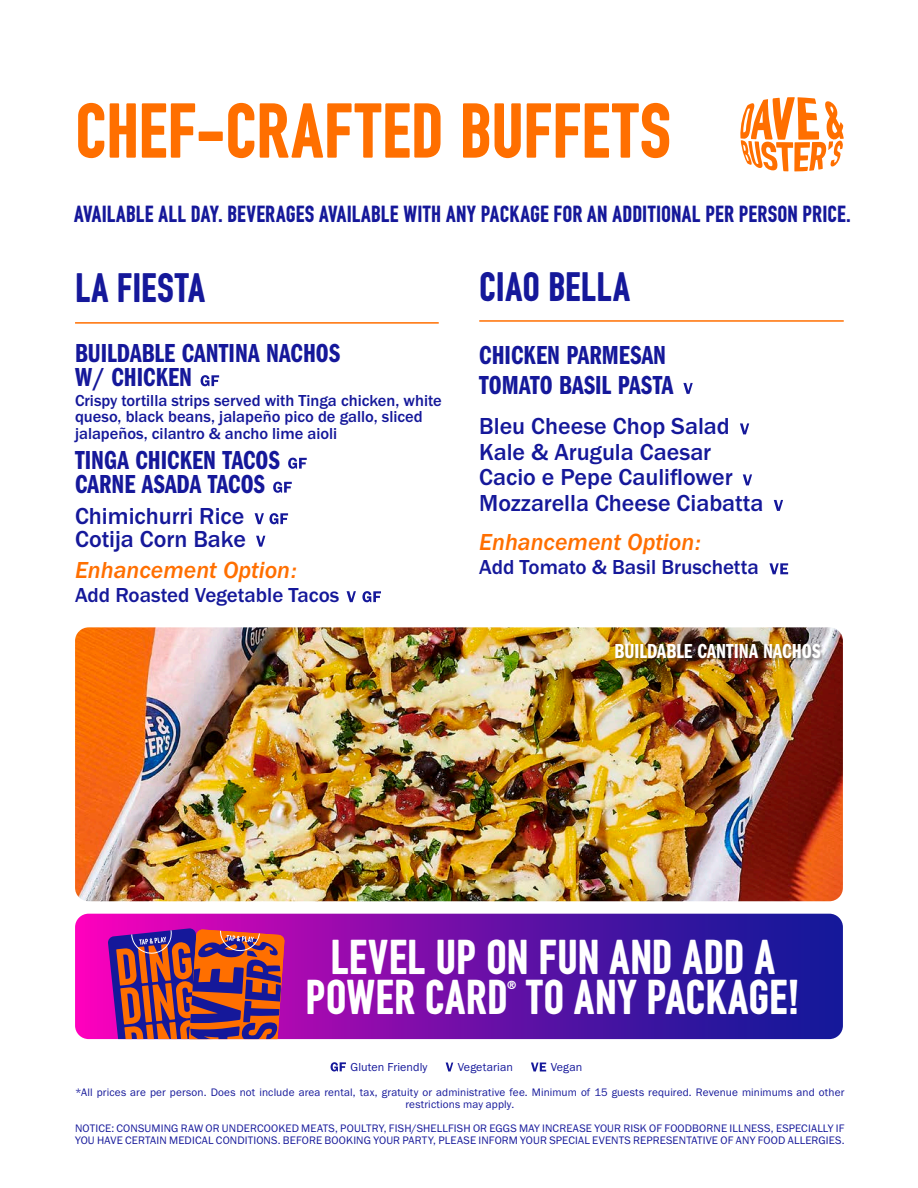
<style>
.page{position:relative;width:918px;height:1188px;background:#fff}
.page>*{position:absolute;margin:0;border:0;box-sizing:border-box;transform-origin:0 0}
.t1{font:73.5px "DIN Buster";color:#ff6f00}
.t2{font:46.35px "DIN Buster";letter-spacing:.005em;color:#fff}
.t3{font:39px "DIN Buster";letter-spacing:.005em;color:#15189a}
.t4{font:27px/24px "Franklin Gothic URW Com Dem";color:#15189a}
.t5{font:500 24px "Franklin Gothic URW";color:#15189a}
.t6{font:24px "Franklin Gothic URW Med Ita";color:#ff6f00}
.t7{font:22.2px "DIN Buster";letter-spacing:.01em;color:#15189a}
.t8{font:500 21px "Franklin Gothic URW";color:#15189a}
.t9{font:21px "Franklin Gothic URW Com Dem";color:#fff}
.t10{font:500 16.5px/16.5px "Franklin Gothic URW";color:#15189a}
.t11{font:12px "Franklin Gothic URW Boo";letter-spacing:.01em;color:#15189a}
.t12{font:11.25px/12px "Franklin Gothic URW Boo";letter-spacing:.01em;color:#15189a;text-align:center}
.t13{font:11.25px "DIN Buster";color:#fff}
</style>
<div class="page">
<img style="left:75px;top:627px;width:768px;height:274px">
<div style="left:616px;top:644px;width:208px;height:18px;background:#231f20;opacity:.41"></div>
<svg style="left:75px;top:914px;width:768px;height:125px;background:#6410a5"></svg>
<svg style="left:108px;top:928px;width:177px;height:111px;background:#914058"></svg>
<svg style="left:201px;top:375px;width:18px;height:11px"></svg>
<svg style="left:288px;top:458px;width:19px;height:11px"></svg>
<svg style="left:273px;top:482px;width:19px;height:11px"></svg>
<svg style="left:255px;top:513px;width:33px;height:11px"></svg>
<svg style="left:256px;top:536px;width:9px;height:11px"></svg>
<svg style="left:347px;top:591px;width:9px;height:11px"></svg>
<svg style="left:362px;top:591px;width:19px;height:11px"></svg>
<hr style="left:75px;top:322px;width:364px;height:2px;background:#ff6f00">
<svg style="left:740px;top:97px;width:104px;height:75px"></svg>
<svg style="left:331px;top:1062px;width:15px;height:9px"></svg>
<svg style="left:446px;top:1063px;width:7px;height:8px"></svg>
<svg style="left:531px;top:1063px;width:15px;height:8px"></svg>
<svg style="left:683px;top:383px;width:10px;height:11px"></svg>
<svg style="left:740px;top:423px;width:9px;height:11px"></svg>
<svg style="left:743px;top:474px;width:9px;height:11px"></svg>
<svg style="left:774px;top:500px;width:9px;height:11px"></svg>
<hr style="left:479px;top:320px;width:365px;height:2px;background:#ff6f00">
<svg style="left:769px;top:563px;width:19px;height:11px"></svg>
<p class="t1" style="left:75px;top:87px;width:598px">CHEF-CRAFTED BUFFETS</p>
<p class="t7" style="left:74px;top:200px;width:778px">AVAILABLE ALL DAY. BEVERAGES AVAILABLE WITH ANY PACKAGE FOR AN ADDITIONAL PER PERSON PRICE.</p>
<p class="t3" style="left:75px;top:265px;width:132px">LA FIESTA</p>
<p class="t4" style="left:75px;top:340px;width:266px">BUILDABLE CANTINA NACHOS<br>W/ CHICKEN</p>
<p class="t10" style="left:75px;top:392px;width:368px">Crispy tortilla strips served with Tinga chicken, white queso, black beans, jalapeño pico de gallo, sliced jalapeños, cilantro &amp; ancho lime aioli</p>
<p class="t4" style="left:75px;top:446px;width:206px">TINGA CHICKEN TACOS</p>
<p class="t4" style="left:75px;top:470px;width:191px">CARNE ASADA TACOS</p>
<p class="t5" style="left:75px;top:501px;width:171px">Chimichurri Rice</p>
<p class="t5" style="left:75px;top:524px;width:172px">Cotija Corn Bake</p>
<p class="t6" style="left:75px;top:556px;width:223px">Enhancement Option:</p>
<p class="t8" style="left:75px;top:582px;width:266px">Add Roasted Vegetable Tacos</p>
<p class="t3" style="left:479px;top:263px;width:152px">CIAO BELLA</p>
<p class="t4" style="left:479px;top:341px;width:188px">CHICKEN PARMESAN</p>
<p class="t4" style="left:479px;top:371px;width:196px">TOMATO BASIL PASTA</p>
<p class="t5" style="left:479px;top:412px;width:252px">Bleu Cheese Chop Salad</p>
<p class="t5" style="left:479px;top:437px;width:234px">Kale &amp; Arugula Caesar</p>
<p class="t5" style="left:479px;top:463px;width:255px">Cacio e Pepe Cauliflower</p>
<p class="t5" style="left:479px;top:488px;width:286px">Mozzarella Cheese Ciabatta</p>
<p class="t6" style="left:479px;top:528px;width:223px">Enhancement Option:</p>
<p class="t8" style="left:479px;top:554px;width:281px">Add Tomato &amp; Basil Bruschetta</p>
<p class="t9" style="left:615px;top:637px;width:208px">BUILDABLE CANTINA NACHOS</p>
<p class="t2" style="left:330px;top:930px;width:446px">LEVEL UP ON FUN AND ADD A</p>
<p class="t2" style="left:306px;top:970px;width:496px">POWER CARD TO ANY PACKAGE!</p>
<p class="t13" style="left:507px;top:978px;width:11px">®</p>
<p class="t11" style="left:350px;top:1060px;width:79px">Gluten Friendly</p>
<p class="t11" style="left:458px;top:1060px;width:57px">Vegetarian</p>
<p class="t11" style="left:551px;top:1060px;width:33px">Vegan</p>
<p class="t12" style="left:75px;top:1086px;width:771px">*All prices are per person. Does not include area rental, tax, gratuity or administrative fee. Minimum of 15 guests required. Revenue minimums and other restrictions may apply.</p>
<p class="t12" style="left:75px;top:1122px;width:771px;text-align:left">NOTICE: CONSUMING RAW OR UNDERCOOKED MEATS, POULTRY, FISH/SHELLFISH OR EGGS MAY INCREASE YOUR RISK OF FOODBORNE ILLNESS, ESPECIALLY IF<br>YOU HAVE CERTAIN MEDICAL CONDITIONS. BEFORE BOOKING YOUR PARTY, PLEASE INFORM YOUR SPECIAL EVENTS REPRESENTATIVE OF ANY FOOD ALLERGIES.</p>
</div>
